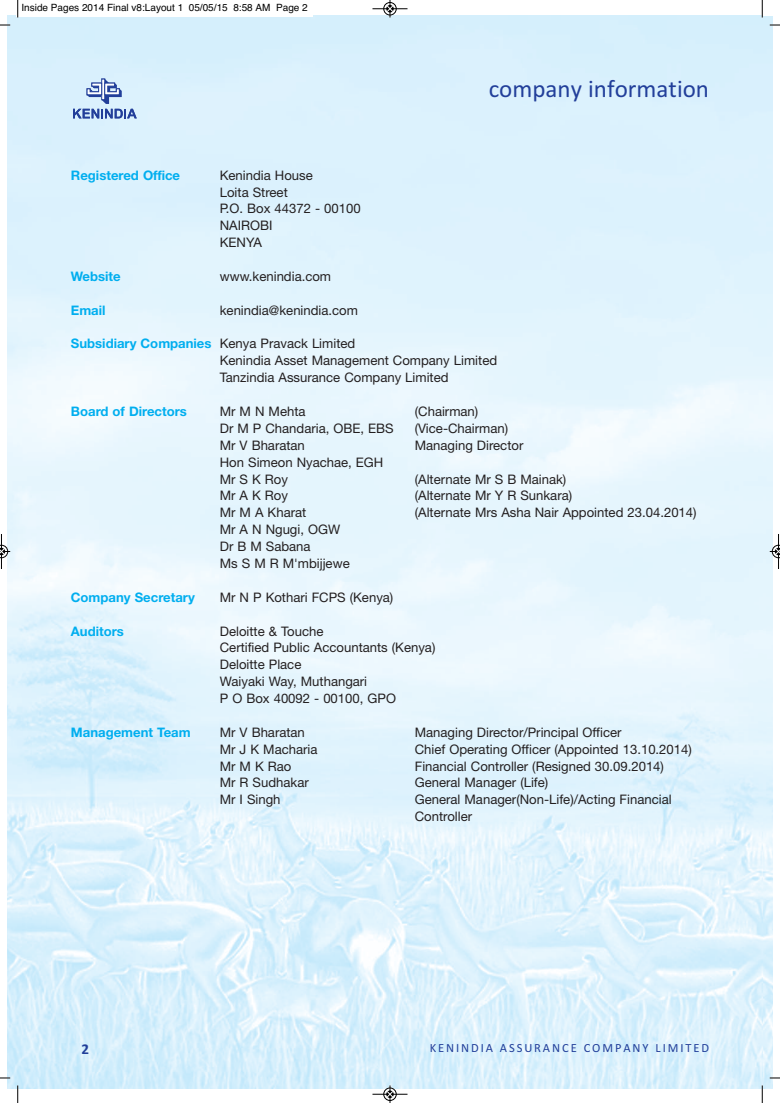
<style>
.page{position:relative;width:780px;height:1103px;background:#fff}
.page>*{position:absolute;margin:0;border:0;box-sizing:border-box;transform-origin:0 0}
.t1{font:25px "Calibri";color:#223f9a}
.t2{font:700 15px "Calibri";color:#223f9a}
.t3{font:13.12px/16.9px "Helvetica Neue";color:#231f20}
.t4{font:700 13.12px "Helvetica Neue";color:#00aeef}
.t5{font:12.5px "Calibri";letter-spacing:.15em;color:#223f9a}
.t6{font:10px "Helvetica";color:#000}
.s1{font-weight:700;color:#00aeef}
</style>
<div class="page">
<img style="left:8px;top:15px;width:764px;height:1073px">
<svg style="left:73px;top:79px;width:64px;height:39px;background:#acc2e2"></svg>
<div style="left:16px;top:0;width:297px;height:16px;background:#fff"></div>
<svg style="left:17px;top:0;width:2px;height:18px"></svg>
<svg style="left:761px;top:0;width:2px;height:18px"></svg>
<svg style="left:17px;top:1085px;width:2px;height:17px"></svg>
<svg style="left:761px;top:1085px;width:2px;height:17px"></svg>
<hr style="left:372px;top:9px;width:35px;height:1px;background:#000">
<div style="left:383px;top:2px;width:13px;height:13px;border:1px solid #000;border-radius:50%"></div>
<svg style="left:387px;top:0;width:6px;height:18px"></svg>
<hr style="left:372px;top:1093px;width:35px;height:1px;background:#000">
<div style="left:383px;top:1087px;width:13px;height:13px;border:1px solid #000;border-radius:50%"></div>
<svg style="left:387px;top:1085px;width:6px;height:17px"></svg>
<hr style="left:1px;top:534px;width:1px;height:35px;background:#000">
<svg style="left:0;top:545px;width:10px;height:13px"></svg>
<hr style="left:778px;top:534px;width:1px;height:35px;background:#000">
<svg style="left:769px;top:545px;width:11px;height:13px"></svg>
<p class="t6" style="left:21px;top:4px;width:288px">Inside Pages 2014 Final v8:Layout 1 05/05/15 8:58 AM Page 2</p>
<h1 class="t1" style="left:488px;top:80px;width:222px">company information</h1>
<p class="t4" style="left:71px;top:170px;width:111px">Registered Office</p>
<p class="t3" style="left:220px;top:168px;width:142px">Kenindia House<br>Loita Street<br>P.O. Box 44372 - 00100<br>NAIROBI<br>KENYA</p>
<p class="t4" style="left:71px;top:271px;width:51px">Website</p>
<p class="t3" style="left:220px;top:269px;width:113px">www.kenindia.com</p>
<p class="t4" style="left:71px;top:305px;width:36px">Email</p>
<p class="t3" style="left:220px;top:303px;width:140px">kenindia@kenindia.com</p>
<p class="t3" style="left:220px;top:337px;width:279px;text-indent:-149px"><span class="s1">Subsidiary Companies</span> Kenya Pravack Limited<br>Kenindia Asset Management Company Limited<br>Tanzindia Assurance Company Limited</p>
<p class="t4" style="left:71px;top:406px;width:117px">Board of Directors</p>
<p class="t3" style="left:220px;top:404px;width:87px">Mr M N Mehta</p>
<p class="t3" style="left:415px;top:404px;width:65px">(Chairman)</p>
<p class="t3" style="left:220px;top:421px;width:175px">Dr M P Chandaria, OBE, EBS</p>
<p class="t3" style="left:415px;top:421px;width:95px">(Vice-Chairman)</p>
<p class="t3" style="left:220px;top:438px;width:87px">Mr V Bharatan</p>
<p class="t3" style="left:415px;top:438px;width:110px">Managing Director</p>
<p class="t3" style="left:220px;top:455px;width:165px">Hon Simeon Nyachae, EGH<br>Mr S K Roy</p>
<p class="t3" style="left:415px;top:472px;width:153px">(Alternate Mr S B Mainak)</p>
<p class="t3" style="left:220px;top:488px;width:70px">Mr A K Roy</p>
<p class="t3" style="left:415px;top:488px;width:159px">(Alternate Mr Y R Sunkara)</p>
<p class="t3" style="left:220px;top:505px;width:88px">Mr M A Kharat</p>
<p class="t3" style="left:415px;top:505px;width:283px">(Alternate Mrs Asha Nair Appointed 23.04.2014)</p>
<p class="t3" style="left:220px;top:522px;width:131px">Mr A N Ngugi, OGW<br>Dr B M Sabana<br>Ms S M R M'mbijjewe</p>
<p class="t4" style="left:71px;top:592px;width:125px">Company Secretary</p>
<p class="t3" style="left:220px;top:590px;width:175px">Mr N P Kothari FCPS (Kenya)</p>
<p class="t4" style="left:71px;top:626px;width:54px">Auditors</p>
<p class="t3" style="left:220px;top:623px;width:217px">Deloitte &amp; Touche<br>Certified Public Accountants (Kenya)<br>Deloitte Place<br>Waiyaki Way, Muthangari<br>P O Box 40092 - 00100, GPO</p>
<p class="t4" style="left:71px;top:727px;width:121px">Management Team</p>
<p class="t3" style="left:220px;top:725px;width:87px">Mr V Bharatan</p>
<p class="t3" style="left:415px;top:725px;width:208px">Managing Director/Principal Officer</p>
<p class="t3" style="left:220px;top:742px;width:99px">Mr J K Macharia</p>
<p class="t3" style="left:415px;top:742px;width:278px">Chief Operating Officer (Appointed 13.10.2014)</p>
<p class="t3" style="left:220px;top:758px;width:73px">Mr M K Rao</p>
<p class="t3" style="left:415px;top:758px;width:251px">Financial Controller (Resigned 30.09.2014)</p>
<p class="t3" style="left:220px;top:775px;width:90px">Mr R Sudhakar</p>
<p class="t3" style="left:415px;top:775px;width:135px">General Manager (Life)</p>
<p class="t3" style="left:220px;top:792px;width:62px">Mr I Singh</p>
<p class="t3" style="left:415px;top:792px;width:258px">General Manager(Non-Life)/Acting Financial<br>Controller</p>
<p class="t2" style="left:81px;top:1039px;width:9px">2</p>
<p class="t5" style="left:429px;top:1043px;width:281px">KENINDIA ASSURANCE COMPANY LIMITED</p>
</div>
